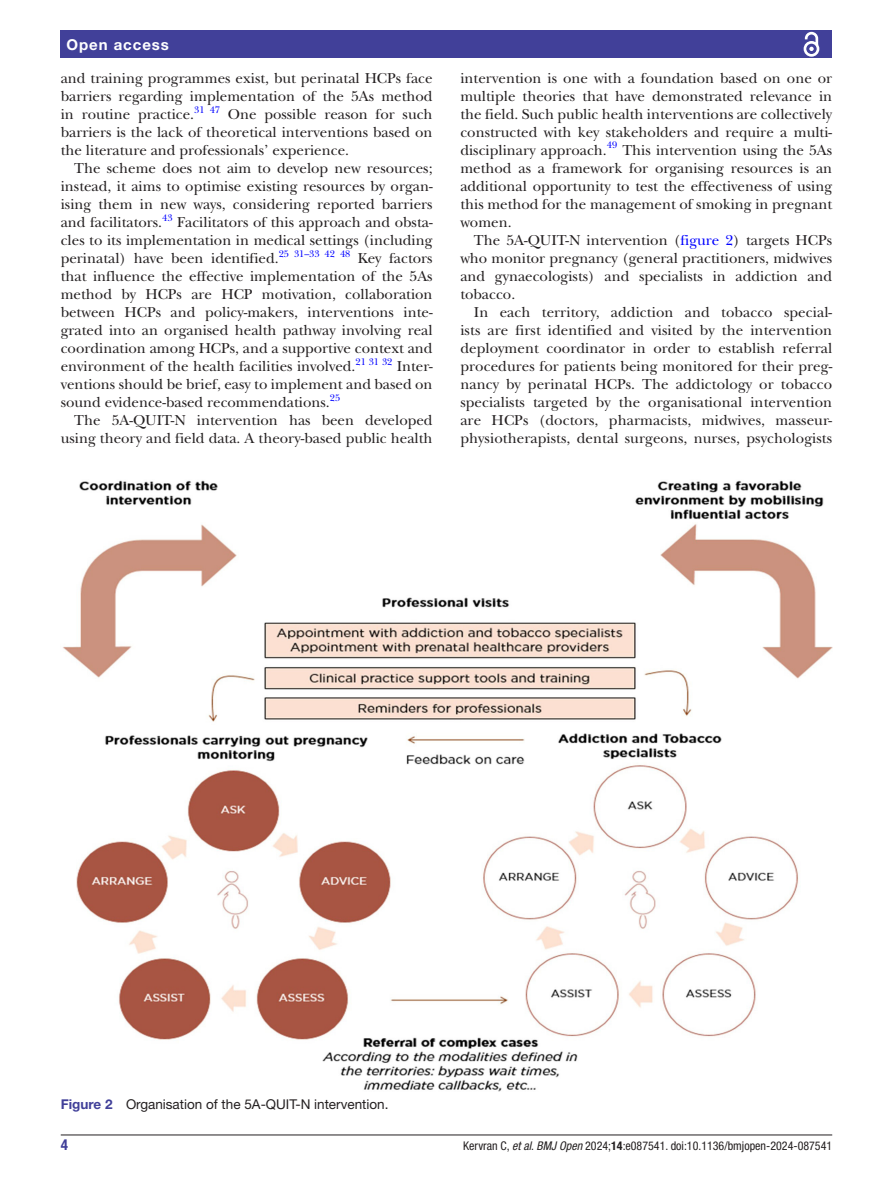
<style>
.page{position:relative;width:893px;height:1191px;background:#fff}
.page>*{position:absolute;margin:0;border:0;box-sizing:border-box;transform-origin:0 0}
.t1{font:15px/18px "New Baskerville";color:#231f20;text-align:justify}
.t2{font:700 15px "Helvetica Neue LT Std";letter-spacing:.065em;color:#fff}
.t3{font:700 condensed 15px "Helvetica Neue LT Std";color:#414099}
.t4{font:13.5px "Helvetica Neue LT Std";color:#231f20}
.t5{font:condensed 12px "Helvetica Neue LT Std";color:#231f20}
.t6{font:9.9px "New Baskerville";color:#00f}
.s1{color:#00f}
.s2{font-weight:700;color:#414099}
.s3{font-style:italic}
.s4{font-weight:700}
</style>
<div class="page">
<hr style="left:61px;top:1134px;width:771px;height:1px;background:#231f20">
<div style="left:61px;top:31px;width:771px;height:27px;background:#414099"></div>
<svg style="left:803px;top:31px;width:17px;height:26px"></svg>
<img style="left:63px;top:480px;width:769px;height:611px">
<p class="t2" style="left:66px;top:35px;width:104px">Open access</p>
<p class="t1" style="left:61px;top:69px;width:373px">and training programmes exist, but perinatal HCPs face barriers regarding implementation of the 5As method in routine practice.<sup>31</sup> <sup>47</sup></p>
<p class="t1" style="left:61px;top:105px;width:373px;text-indent:167px">One possible reason for such barriers is the lack of theoretical interventions based on the literature and professionals’ experience.</p>
<p class="t1" style="left:61px;top:159px;width:373px;text-indent:13px">The scheme does not aim to develop new resources; instead, it aims to optimise existing resources by organ&shy;ising them in new ways, considering reported barriers and facilitators.</p>
<p class="t6" style="left:162px;top:212px;width:12px">43</p>
<p class="t1" style="left:61px;top:213px;width:373px;text-indent:116px">Facilitators of this approach and obsta&shy;cles to its implementation in medical settings (including perinatal) have been identified.</p>
<p class="t6" style="left:279px;top:248px;width:73px">25 31–33 42 48</p>
<p class="t1" style="left:61px;top:249px;width:373px;text-indent:297px">Key factors that influence the effective implementation of the 5As method by HCPs are HCP motivation, collaboration between HCPs and policy-makers, interventions inte&shy;grated into an organised health pathway involving real coordination among HCPs, and a supportive context and environment of the health facilities involved.</p>
<p class="t6" style="left:355px;top:356px;width:38px">21 31 32</p>
<p class="t1" style="left:61px;top:357px;width:373px;text-indent:336px">Inter&shy;ventions should be brief, easy to implement and based on sound evidence-based recommendations.</p>
<p class="t6" style="left:330px;top:392px;width:12px">25</p>
<p class="t1" style="left:61px;top:411px;width:373px;text-align:right">The 5A-QUIT-N intervention has been developed using theory and field data. A theory-based public health</p>
<p class="t1" style="left:460px;top:69px;width:373px">intervention is one with a foundation based on one or multiple theories that have demonstrated relevance in the field. Such public health interventions are collectively constructed with key stakeholders and require a multi&shy;disciplinary approach.</p>
<p class="t6" style="left:607px;top:139px;width:12px">49</p>
<p class="t1" style="left:460px;top:141px;width:373px;text-indent:162px">This intervention using the 5As method as a framework for organising resources is an additional opportunity to test the effectiveness of using this method for the management of smoking in pregnant women.</p>
<p class="t1" style="left:460px;top:231px;width:373px;text-indent:14px">The 5A-QUIT-N intervention (<span class="s1">figure 2</span>) targets HCPs who monitor pregnancy (general practitioners, midwives and gynaecologists) and specialists in addiction and tobacco.</p>
<p class="t1" style="left:460px;top:303px;width:373px;text-indent:14px">In each territory, addiction and tobacco special&shy;ists are first identified and visited by the intervention deployment coordinator in order to establish referral procedures for patients being monitored for their preg&shy;nancy by perinatal HCPs. The addictology or tobacco specialists targeted by the organisational intervention are HCPs (doctors, pharmacists, midwives, masseur&shy;physiotherapists, dental surgeons, nurses, psychologists</p>
<p class="t4" style="left:61px;top:1096px;width:329px"><span class="s2">Figure 2</span> Organisation of the 5A-QUIT-N intervention.</p>
<p class="t3" style="left:61px;top:1135px;width:9px">4</p>
<p class="t5" style="left:463px;top:1138px;width:370px">Kervran C, <span class="s3">et al</span>. <span class="s3">BMJ Open</span> 2024;<span class="s4">14</span>:e087541. doi:10.1136/bmjopen-2024-087541</p>
</div>
